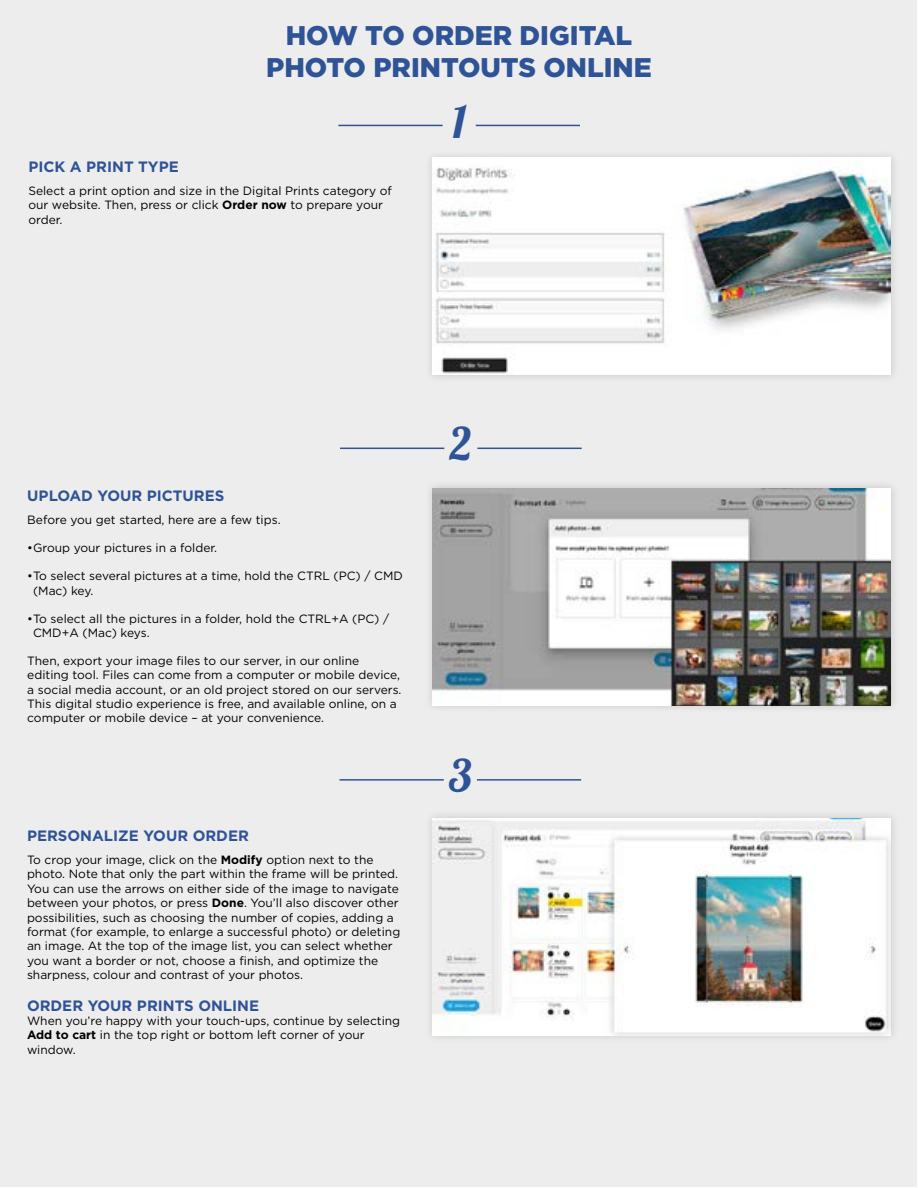
<style>
.page{position:relative;width:918px;height:1188px;background:#fff}
.page>*{position:absolute;margin:0;border:0;box-sizing:border-box;transform-origin:0 0}
.t1{font:45px "Lobster 1.4";color:#2e5397}
.t2{font:900 27px/31.5px "Gotham HTF";color:#2e5397;text-align:center}
.t3{font:700 15px "Gotham HTF";color:#2e5397}
.t4{font:12px/14.4px "Gotham HTF";color:#000}
.s1{font-weight:700}
</style>
<div class="page">
<div style="left:1px;top:1px;width:916px;height:1186px;background:#ededed"></div>
<div style="left:424px;top:150px;width:476px;height:234px;background:#000;opacity:.15"></div>
<img style="left:432px;top:157px;width:459px;height:218px">
<hr style="left:338px;top:125px;width:105px;height:1px;background:#2e5397">
<hr style="left:476px;top:125px;width:104px;height:1px;background:#2e5397">
<hr style="left:340px;top:779px;width:104px;height:2px;background:#2e5397">
<hr style="left:477px;top:779px;width:104px;height:2px;background:#2e5397">
<hr style="left:340px;top:448px;width:104px;height:1px;background:#2e5397">
<hr style="left:477px;top:448px;width:105px;height:1px;background:#2e5397">
<div style="left:424px;top:480px;width:476px;height:234px;background:#e7e7e7"></div>
<img style="left:432px;top:488px;width:459px;height:218px">
<div style="left:424px;top:810px;width:476px;height:234px;background:#e7e7e7"></div>
<img style="left:432px;top:818px;width:459px;height:218px">
<h2 class="t2" style="left:266px;top:19px;width:387px">HOW TO ORDER DIGITAL<br>PHOTO PRINTOUTS ONLINE</h2>
<h1 class="t1" style="left:452px;top:93px;width:16px">1</h1>
<p class="t3" style="left:28px;top:158px;width:152px">PICK A PRINT TYPE</p>
<p class="t4" style="left:28px;top:183px;width:365px">Select a print option and size in the Digital Prints category of our website. Then, press or click <span class="s1">Order now</span> to prepare your order.</p>
<p class="t3" style="left:27px;top:487px;width:199px">UPLOAD YOUR PICTURES</p>
<p class="t4" style="left:27px;top:513px;width:255px">Before you get started, here are a few tips.</p>
<p class="t4" style="left:27px;top:541px;width:191px">•Group your pictures in a folder.</p>
<p class="t4" style="left:33px;top:569px;width:371px;text-indent:-6px">•To select several pictures at a time, hold the CTRL (PC) / CMD (Mac) key.</p>
<p class="t4" style="left:33px;top:611px;width:358px;text-indent:-6px">•To select all the pictures in a folder, hold the CTRL+A (PC) /<br>CMD+A (Mac) keys.</p>
<p class="t4" style="left:27px;top:653px;width:376px">Then, export your image files to our server, in our online editing tool. Files can come from a computer or mobile device, a social media account, or an old project stored on our servers.<br>This digital studio experience is free, and available online, on a computer or mobile device – at your convenience.</p>
<p class="t3" style="left:27px;top:827px;width:223px">PERSONALIZE YOUR ORDER</p>
<p class="t4" style="left:27px;top:852px;width:375px">To crop your image, click on the <span class="s1">Modify</span> option next to the photo. Note that only the part within the frame will be printed.<br>You can use the arrows on either side of the image to navigate between your photos, or press <span class="s1">Done</span>. You’ll also discover other possibilities, such as choosing the number of copies, adding a format (for example, to enlarge a successful photo) or deleting an image. At the top of the image list, you can select whether you want a border or not, choose a finish, and optimize the sharpness, colour and contrast of your photos.</p>
<p class="t3" style="left:27px;top:997px;width:234px">ORDER YOUR PRINTS ONLINE</p>
<p class="t4" style="left:27px;top:1013px;width:375px">When you’re happy with your touch-ups, continue by selecting<br><span class="s1">Add to cart</span> in the top right or bottom left corner of your window.</p>
<h1 class="t1" style="left:450px;top:415px;width:24px">2</h1>
<h1 class="t1" style="left:449px;top:747px;width:25px">3</h1>
</div>
